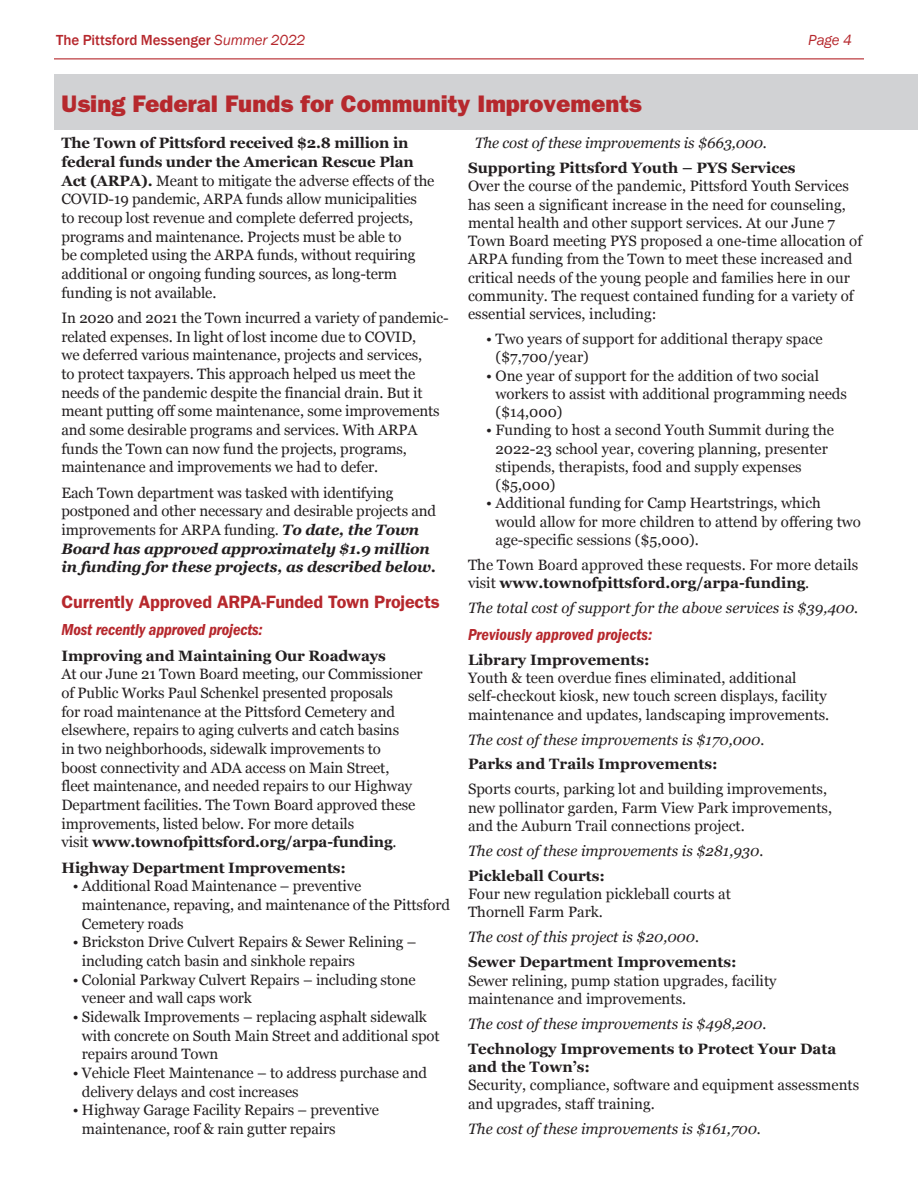
<style>
.page{position:relative;width:918px;height:1188px;background:#fff}
.page>*{position:absolute;margin:0;border:0;box-sizing:border-box;transform-origin:0 0}
.t1{font:24px "ITC Franklin Gothic Std Hvy";color:#b6282d}
.t2{font:600 18px "ITC Franklin Gothic Std";letter-spacing:-.01em;color:#b6282d}
.t3{font:16.5px "ITC Franklin Gothic Std Dm Cd It";letter-spacing:-.01em;color:#b6282d}
.t4{font:15px/18.6px "Georgia";letter-spacing:-.01em;color:#231f20}
.t5{font:italic 15px "Georgia";color:#231f20}
.t6{font:700 15px/18.3px "Georgia";color:#231f20}
.t7{font:500 15px "Franklin Gothic";letter-spacing:-.005em;color:#b6282d}
.t8{font:italic 15px "Franklin Gothic";color:#b6282d}
.s1{font-weight:400;font-style:italic}
.s2{font-weight:700}
.s3{font-weight:700;font-style:italic}
</style>
<div class="page">
<hr style="left:54px;top:58px;width:810px;height:1px;background:#b6282d">
<div style="left:55px;top:74px;width:863px;height:31px;background:#d1d2d4"></div>
<div style="left:55px;top:102px;width:863px;height:28px;background:#d1d2d4"></div>
<p class="t7" style="left:56px;top:30px;width:251px">The Pittsford Messenger <span class="s1">Summer 2022</span></p>
<p class="t8" style="left:808px;top:30px;width:45px">Page 4</p>
<h1 class="t1" style="left:62px;top:90px;width:582px">Using Federal Funds for Community Improvements</h1>
<p class="t4" style="left:62px;top:134px;width:375px"><span class="s2">The Town of Pittsford received $2.8 million in federal funds under the American Rescue Plan Act (ARPA).</span> Meant to mitigate the adverse effects of the COVID-19 pandemic, ARPA funds allow municipalities<br>to recoup lost revenue and complete deferred projects, programs and maintenance. Projects must be able to<br>be completed using the ARPA funds, without requiring additional or ongoing funding sources, as long-term funding is not available.</p>
<p class="t4" style="left:62px;top:308px;width:389px">In 2020 and 2021 the Town incurred a variety of pandemic&shy;related expenses. In light of lost income due to COVID,<br>we deferred various maintenance, projects and services,<br>to protect taxpayers. This approach helped us meet the needs of the pandemic despite the financial drain. But it meant putting off some maintenance, some improvements and some desirable programs and services. With ARPA funds the Town can now fund the projects, programs, maintenance and improvements we had to defer.</p>
<p class="t4" style="left:62px;top:483px;width:376px">Each Town department was tasked with identifying postponed and other necessary and desirable projects and improvements for ARPA funding. <span class="s3">To date, the Town Board has approved approximately $1.9 million in funding for these projects, as described below.</span></p>
<p class="t2" style="left:62px;top:591px;width:380px">Currently Approved ARPA-Funded Town Projects</p>
<p class="t3" style="left:62px;top:620px;width:203px">Most recently approved projects:</p>
<p class="t6" style="left:62px;top:646px;width:326px">Improving and Maintaining Our Roadways</p>
<p class="t4" style="left:62px;top:665px;width:363px">At our June 21 Town Board meeting, our Commissioner of Public Works Paul Schenkel presented proposals<br>for road maintenance at the Pittsford Cemetery and elsewhere, repairs to aging culverts and catch basins<br>in two neighborhoods, sidewalk improvements to<br>boost connectivity and ADA access on Main Street,<br>fleet maintenance, and needed repairs to our Highway Department facilities. The Town Board approved these improvements, listed below. For more details<br>visit <span class="s2">www.townofpittsford.org/arpa-funding</span>.</p>
<p class="t6" style="left:62px;top:858px;width:286px">Highway Department Improvements:</p>
<p class="t4" style="left:82px;top:877px;width:370px;text-indent:-9px">• Additional Road Maintenance – preventive maintenance, repaving, and maintenance of the Pittsford<br>Cemetery roads</p>
<p class="t4" style="left:82px;top:933px;width:336px;text-indent:-9px">• Brickston Drive Culvert Repairs &amp; Sewer Relining – including catch basin and sinkhole repairs</p>
<p class="t4" style="left:82px;top:970px;width:335px;text-indent:-9px">• Colonial Parkway Culvert Repairs – including stone veneer and wall caps work</p>
<p class="t4" style="left:82px;top:1008px;width:359px;text-indent:-9px">• Sidewalk Improvements – replacing asphalt sidewalk with concrete on South Main Street and additional spot repairs around Town</p>
<p class="t4" style="left:82px;top:1063px;width:347px;text-indent:-9px">• Vehicle Fleet Maintenance – to address purchase and delivery delays and cost increases</p>
<p class="t4" style="left:82px;top:1101px;width:298px;text-indent:-9px">• Highway Garage Facility Repairs – preventive maintenance, roof &amp; rain gutter repairs</p>
<p class="t5" style="left:475px;top:132px;width:294px">The cost of these improvements is $663,000.</p>
<p class="t6" style="left:468px;top:158px;width:329px">Supporting Pittsford Youth – PYS Services</p>
<p class="t4" style="left:468px;top:177px;width:396px">Over the course of the pandemic, Pittsford Youth Services has seen a significant increase in the need for counseling, mental health and other support services. At our June 7<br>Town Board meeting PYS proposed a one-time allocation of ARPA funding from the Town to meet these increased and critical needs of the young people and families here in our community. The request contained funding for a variety of essential services, including:</p>
<p class="t4" style="left:496px;top:330px;width:329px;text-indent:-10px">• Two years of support for additional therapy space ($7,700/year)</p>
<p class="t4" style="left:496px;top:366px;width:353px;text-indent:-10px">• One year of support for the addition of two social workers to assist with additional programming needs ($14,000)</p>
<p class="t4" style="left:496px;top:421px;width:340px;text-indent:-10px">• Funding to host a second Youth Summit during the 2022-23 school year, covering planning, presenter stipends, therapists, food and supply expenses ($5,000)</p>
<p class="t4" style="left:496px;top:494px;width:367px;text-indent:-10px">• Additional funding for Camp Heartstrings, which would allow for more children to attend by offering two age-specific sessions ($5,000).</p>
<p class="t4" style="left:468px;top:555px;width:392px">The Town Board approved these requests. For more details visit <span class="s2">www.townofpittsford.org/arpa-funding</span>.</p>
<p class="t5" style="left:468px;top:597px;width:392px">The total cost of support for the above services is $39,400.</p>
<p class="t3" style="left:468px;top:625px;width:186px">Previously approved projects:</p>
<p class="t6" style="left:468px;top:650px;width:183px">Library Improvements:</p>
<p class="t4" style="left:468px;top:669px;width:363px">Youth &amp; teen overdue fines eliminated, additional self-checkout kiosk, new touch screen displays, facility maintenance and updates, landscaping improvements.</p>
<p class="t5" style="left:468px;top:728px;width:298px">The cost of these improvements is $170,000.</p>
<p class="t6" style="left:468px;top:754px;width:251px">Parks and Trails Improvements:</p>
<p class="t4" style="left:468px;top:780px;width:366px">Sports courts, parking lot and building improvements, new pollinator garden, Farm View Park improvements, and the Auburn Trail connections project.</p>
<p class="t5" style="left:468px;top:840px;width:297px">The cost of these improvements is $281,930.</p>
<p class="t6" style="left:468px;top:866px;width:139px">Pickleball Courts:</p>
<p class="t4" style="left:468px;top:885px;width:265px">Four new regulation pickleball courts at<br>Thornell Farm Park.</p>
<p class="t5" style="left:468px;top:926px;width:233px">The cost of this project is $20,000.</p>
<p class="t6" style="left:468px;top:952px;width:270px">Sewer Department Improvements:</p>
<p class="t4" style="left:468px;top:971px;width:310px">Sewer relining, pump station upgrades, facility maintenance and improvements.</p>
<p class="t5" style="left:468px;top:1013px;width:300px">The cost of these improvements is $498,200.</p>
<p class="t6" style="left:468px;top:1039px;width:370px">Technology Improvements to Protect Your Data and the Town’s:</p>
<p class="t4" style="left:468px;top:1076px;width:393px">Security, compliance, software and equipment assessments and upgrades, staff training.</p>
<p class="t5" style="left:468px;top:1117px;width:294px">The cost of these improvements is $161,700.</p>
</div>
